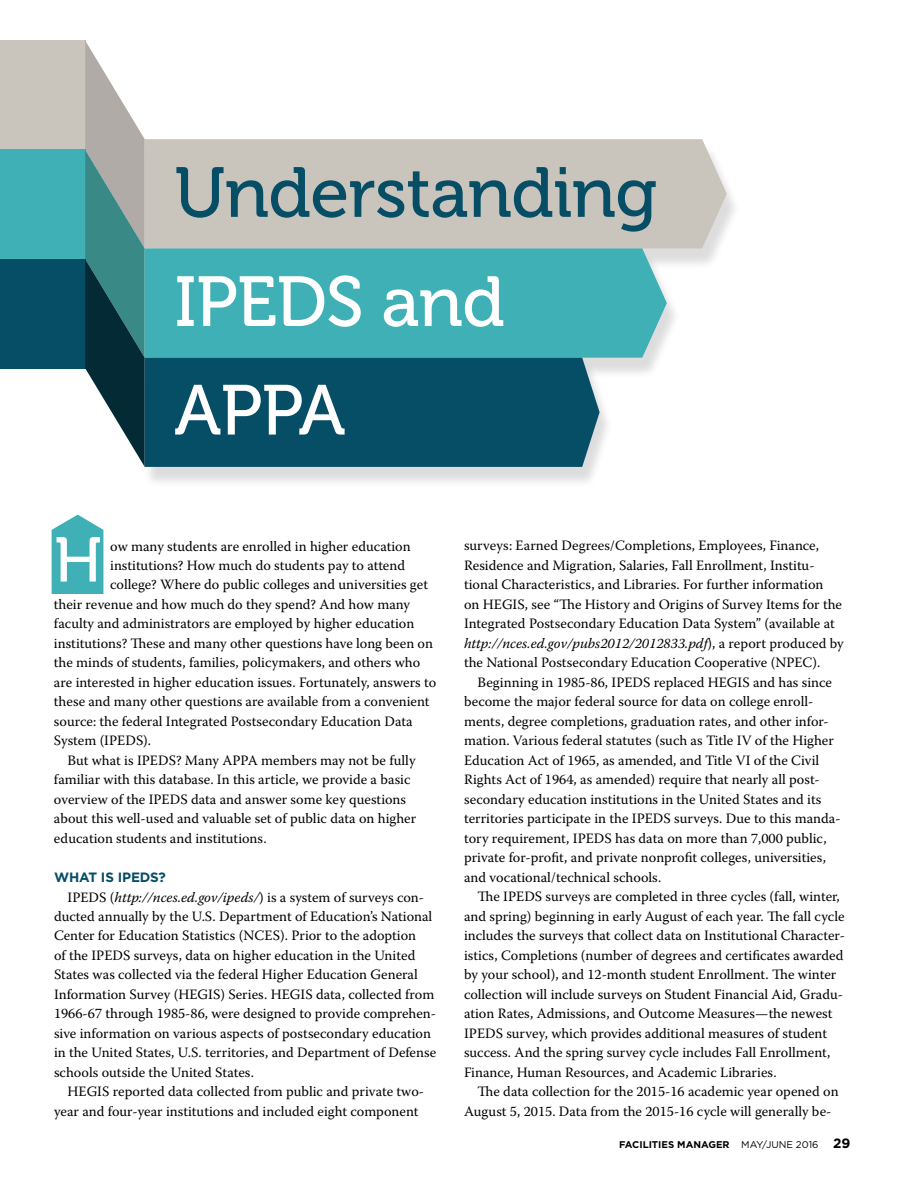
<style>
.page{position:relative;width:918px;height:1188px;background:#fff}
.page>*{position:absolute;margin:0;border:0;box-sizing:border-box;transform-origin:0 0}
.t1{font:70.5px "Museo 500";letter-spacing:-.01em;color:#064d66}
.t2{font:70.5px/108.6px "Museo 500";letter-spacing:-.01em;color:#fff}
.t3{font:63px "Museo 500";color:#fff}
.t4{font:14.25px/19.5px "Warnock Pro";color:#000}
.t5{font:700 13.5px "Gotham";letter-spacing:-.01em;color:#064d66}
.t6{font:700 9.75px "Gotham";color:#000}
.s1{font-style:italic}
.s2{font-weight:400}
.s3{font-size:13.5px}
</style>
<div class="page">
<div style="left:0;top:40px;width:85px;height:110px;background:#c9c4bc"></div>
<div style="left:143px;top:144px;width:598px;height:126px;background:#000;opacity:.14"></div>
<div style="left:145px;top:139px;width:582px;height:109px;background:#c9c4bc"></div>
<div style="left:0;top:150px;width:85px;height:109px;background:#3fb0b5"></div>
<div style="left:143px;top:253px;width:538px;height:126px;background:#000;opacity:.14"></div>
<div style="left:145px;top:248px;width:522px;height:110px;background:#3fb0b5"></div>
<div style="left:0;top:259px;width:85px;height:109px;background:#064d66"></div>
<svg style="left:85px;top:40px;width:60px;height:424px"></svg>
<div style="left:143px;top:363px;width:471px;height:125px;background:#000;opacity:.14"></div>
<div style="left:145px;top:358px;width:455px;height:109px;background:#064d66"></div>
<svg style="left:52px;top:515px;width:51px;height:79px"></svg>
<h1 class="t1" style="left:174px;top:154px;width:484px">Understanding</h1>
<h1 class="t2" style="left:174px;top:249px;width:332px">IPEDS and<br>APPA</h1>
<h2 class="t3" style="left:54px;top:525px;width:50px">H</h2>
<p class="t4" style="left:110px;top:536px;width:302px">ow many students are enrolled in higher education</p>
<p class="t4" style="left:110px;top:555px;width:296px">institutions? How much do students pay to attend</p>
<p class="t4" style="left:110px;top:575px;width:319px">college? Where do public colleges and universities get</p>
<p class="t4" style="left:54px;top:594px;width:358px">their revenue and how much do they spend? And how many</p>
<p class="t4" style="left:54px;top:614px;width:362px">faculty and administrators are employed by higher education</p>
<p class="t4" style="left:54px;top:633px;width:381px">institutions? These and many other questions have long been on</p>
<p class="t4" style="left:54px;top:653px;width:368px">the minds of students, families, policymakers, and others who</p>
<p class="t4" style="left:54px;top:672px;width:384px">are interested in higher education issues. Fortunately, answers to</p>
<p class="t4" style="left:54px;top:692px;width:377px">these and many other questions are available from a convenient</p>
<p class="t4" style="left:54px;top:711px;width:360px">source: the federal Integrated Postsecondary Education Data</p>
<p class="t4" style="left:54px;top:731px;width:99px">System (IPEDS).</p>
<p class="t4" style="left:67px;top:750px;width:350px">But what is IPEDS? Many APPA members may not be fully</p>
<p class="t4" style="left:54px;top:770px;width:358px">familiar with this database. In this article, we provide a basic</p>
<p class="t4" style="left:54px;top:789px;width:354px">overview of the IPEDS data and answer some key questions</p>
<p class="t4" style="left:54px;top:809px;width:364px">about this well-used and valuable set of public data on higher</p>
<p class="t4" style="left:54px;top:828px;width:214px">education students and institutions.</p>
<p class="t5" style="left:54px;top:868px;width:113px">WHAT IS IPEDS?</p>
<p class="t4" style="left:54px;top:887px;width:384px;text-indent:13px">IPEDS (<span class="s1">http://nces.ed.gov/ipeds/</span>) is a system of surveys con&shy;ducted annually by the U.S. Department of Education’s National Center for Education Statistics (NCES). Prior to the adoption<br>of the IPEDS surveys, data on higher education in the United States was collected via the federal Higher Education General Information Survey (HEGIS) Series. HEGIS data, collected from 1966-67 through 1985-86, were designed to provide comprehen&shy;sive information on various aspects of postsecondary education in the United States, U.S. territories, and Department of Defense schools outside the United States.</p>
<p class="t4" style="left:54px;top:1082px;width:372px;text-indent:13px">HEGIS reported data collected from public and private two&shy;year and four-year institutions and included eight component</p>
<p class="t4" style="left:464px;top:536px;width:381px">surveys: Earned Degrees/Completions, Employees, Finance, Residence and Migration, Salaries, Fall Enrollment, Institu&shy;tional Characteristics, and Libraries. For further information<br>on HEGIS, see “The History and Origins of Survey Items for the Integrated Postsecondary Education Data System” (available at <span class="s1">http://nces.ed.gov/pubs2012/2012833.pdf</span>), a report produced by the National Postsecondary Education Cooperative (NPEC).</p>
<p class="t4" style="left:464px;top:672px;width:378px;text-indent:13px">Beginning in 1985-86, IPEDS replaced HEGIS and has since become the major federal source for data on college enroll&shy;ments, degree completions, graduation rates, and other infor&shy;mation. Various federal statutes (such as Title IV of the Higher Education Act of 1965, as amended, and Title VI of the Civil Rights Act of 1964, as amended) require that nearly all post&shy;secondary education institutions in the United States and its territories participate in the IPEDS surveys. Due to this manda&shy;tory requirement, IPEDS has data on more than 7,000 public, private for-profit, and private nonprofit colleges, universities, and vocational/technical schools.</p>
<p class="t4" style="left:464px;top:887px;width:382px;text-indent:13px">The IPEDS surveys are completed in three cycles (fall, winter, and spring) beginning in early August of each year. The fall cycle includes the surveys that collect data on Institutional Character&shy;istics, Completions (number of degrees and certificates awarded by your school), and 12-month student Enrollment. The winter collection will include surveys on Student Financial Aid, Gradu&shy;ation Rates, Admissions, and Outcome Measures—the newest IPEDS survey, which provides additional measures of student success. And the spring survey cycle includes Fall Enrollment, Finance, Human Resources, and Academic Libraries.</p>
<p class="t4" style="left:464px;top:1082px;width:376px;text-indent:13px">The data collection for the 2015-16 academic year opened on<br>August 5, 2015. Data from the 2015-16 cycle will generally be-</p>
<p class="t6" style="left:619px;top:1138px;width:233px">FACILITIES MANAGER <span class="s2">MAY/JUNE 2016</span> <span class="s3">29</span></p>
</div>
